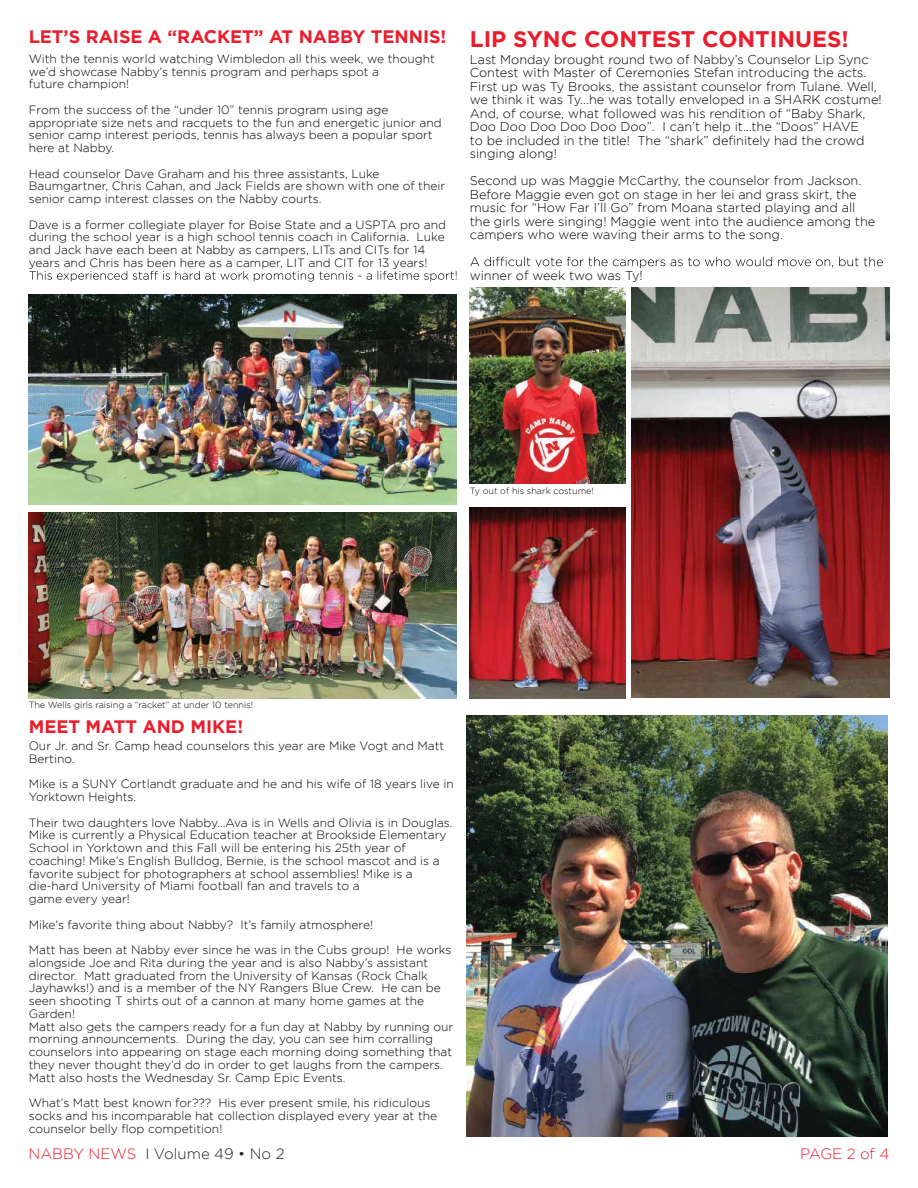
<style>
.page{position:relative;width:918px;height:1188px;background:#fff}
.page>*{position:absolute;margin:0;border:0;box-sizing:border-box;transform-origin:0 0}
.t1{font:700 22.5px "Gotham";color:#ea1d2c}
.t2{font:700 18px "Gotham";color:#ea1d2c}
.t3{font:300 15px "Gotham";color:#231f20}
.t4{font:300 15px "Gotham";letter-spacing:-.02em;color:#ea1d2c}
.t5{font:300 12.75px/13.5px "Gotham";color:#000}
.t6{font:300 12px/12.8px "Gotham";color:#000}
.t7{font:300 9px "Gotham";color:#000}
.s1{color:#ea1d2c}
</style>
<div class="page">
<svg style="left:29px;top:271px;width:428px;height:11px"></svg>
<img style="left:29px;top:294px;width:427px;height:210px">
<img style="left:29px;top:512px;width:427px;height:186px">
<img style="left:467px;top:716px;width:420px;height:421px">
<svg style="left:470px;top:257px;width:413px;height:11px"></svg>
<img style="left:470px;top:288px;width:155px;height:196px">
<img style="left:470px;top:507px;width:155px;height:191px">
<img style="left:632px;top:288px;width:258px;height:410px">
<h2 class="t2" style="left:29px;top:26px;width:419px">LET’S RAISE A “RACKET” AT NABBY TENNIS!</h2>
<p class="t6" style="left:29px;top:52px;width:408px">With the tennis world watching Wimbledon all this week, we thought we’d showcase Nabby’s tennis program and perhaps spot a<br>future champion!</p>
<p class="t6" style="left:29px;top:103px;width:415px">From the success of the “under 10” tennis program using age appropriate size nets and racquets to the fun and energetic junior and senior camp interest periods, tennis has always been a popular sport here at Nabby.</p>
<p class="t6" style="left:29px;top:167px;width:418px">Head counselor Dave Graham and his three assistants, Luke<br>Baumgartner, Chris Cahan, and Jack Fields are shown with one of their senior camp interest classes on the Nabby courts.</p>
<p class="t6" style="left:29px;top:218px;width:419px">Dave is a former collegiate player for Boise State and a USPTA pro and during the school year is a high school tennis coach in California. Luke and Jack have each been at Nabby as campers, LITs and CITs for 14 years and Chris has been here as a camper, LIT and CIT for 13 years!</p>
<h1 class="t1" style="left:470px;top:26px;width:381px">LIP SYNC CONTEST CONTINUES!</h1>
<p class="t5" style="left:470px;top:52px;width:413px">Last Monday brought round two of Nabby’s Counselor Lip Sync Contest with Master of Ceremonies Stefan introducing the acts.<br>First up was Ty Brooks, the assistant counselor from Tulane. Well, we think it was Ty...he was totally enveloped in a SHARK costume!<br>And, of course, what followed was his rendition of “Baby Shark, Doo Doo Doo Doo Doo Doo”. I can’t help it...the “Doos” HAVE<br>to be included in the title! The “shark” definitely had the crowd singing along!</p>
<p class="t5" style="left:470px;top:174px;width:407px">Second up was Maggie McCarthy, the counselor from Jackson.<br>Before Maggie even got on stage in her lei and grass skirt, the music for “How Far I’ll Go” from Moana started playing and all the girls were singing! Maggie went into the audience among the campers who were waving their arms to the song.</p>
<p class="t5" style="left:470px;top:268px;width:174px">winner of week two was Ty!</p>
<p class="t7" style="left:470px;top:486px;width:126px">Ty out of his shark costume!</p>
<p class="t7" style="left:29px;top:700px;width:226px">The Wells girls raising a “racket” at under 10 tennis!</p>
<h2 class="t2" style="left:29px;top:716px;width:216px">MEET MATT AND MIKE!</h2>
<p class="t6" style="left:29px;top:739px;width:417px">Our Jr. and Sr. Camp head counselors this year are Mike Vogt and Matt<br>Bertino.</p>
<p class="t6" style="left:29px;top:778px;width:427px">Mike is a SUNY Cortlandt graduate and he and his wife of 18 years live in<br>Yorktown Heights.</p>
<p class="t6" style="left:29px;top:816px;width:425px">Their two daughters love Nabby...Ava is in Wells and Olivia is in Douglas.<br>Mike is currently a Physical Education teacher at Brookside Elementary School in Yorktown and this Fall will be entering his 25th year of coaching! Mike’s English Bulldog, Bernie, is the school mascot and is a favorite subject for photographers at school assemblies! Mike is a die-hard University of Miami football fan and travels to a<br>game every year!</p>
<p class="t6" style="left:29px;top:911px;width:424px;line-height:25.5px">Mike’s favorite thing about Nabby? It’s family atmosphere!<br>Matt has been at Nabby ever since he was in the Cubs group! He works</p>
<p class="t6" style="left:29px;top:956px;width:426px">alongside Joe and Rita during the year and is also Nabby’s assistant director. Matt graduated from the University of Kansas (Rock Chalk Jayhawks!) and is a member of the NY Rangers Blue Crew. He can be seen shooting T shirts out of a cannon at many home games at the Garden!<br>Matt also gets the campers ready for a fun day at Nabby by running our morning announcements. During the day, you can see him corralling counselors into appearing on stage each morning doing something that they never thought they’d do in order to get laughs from the campers.<br>Matt also hosts the Wednesday Sr. Camp Epic Events.</p>
<p class="t6" style="left:29px;top:1096px;width:410px">What’s Matt best known for??? His ever present smile, his ridiculous socks and his incomparable hat collection displayed every year at the counselor belly flop competition!</p>
<p class="t3" style="left:28px;top:1146px;width:258px"><span class="s1">NABBY NEWS</span> I Volume 49 • No 2</p>
<p class="t4" style="left:800px;top:1146px;width:91px">PAGE 2 of 4</p>
</div>
